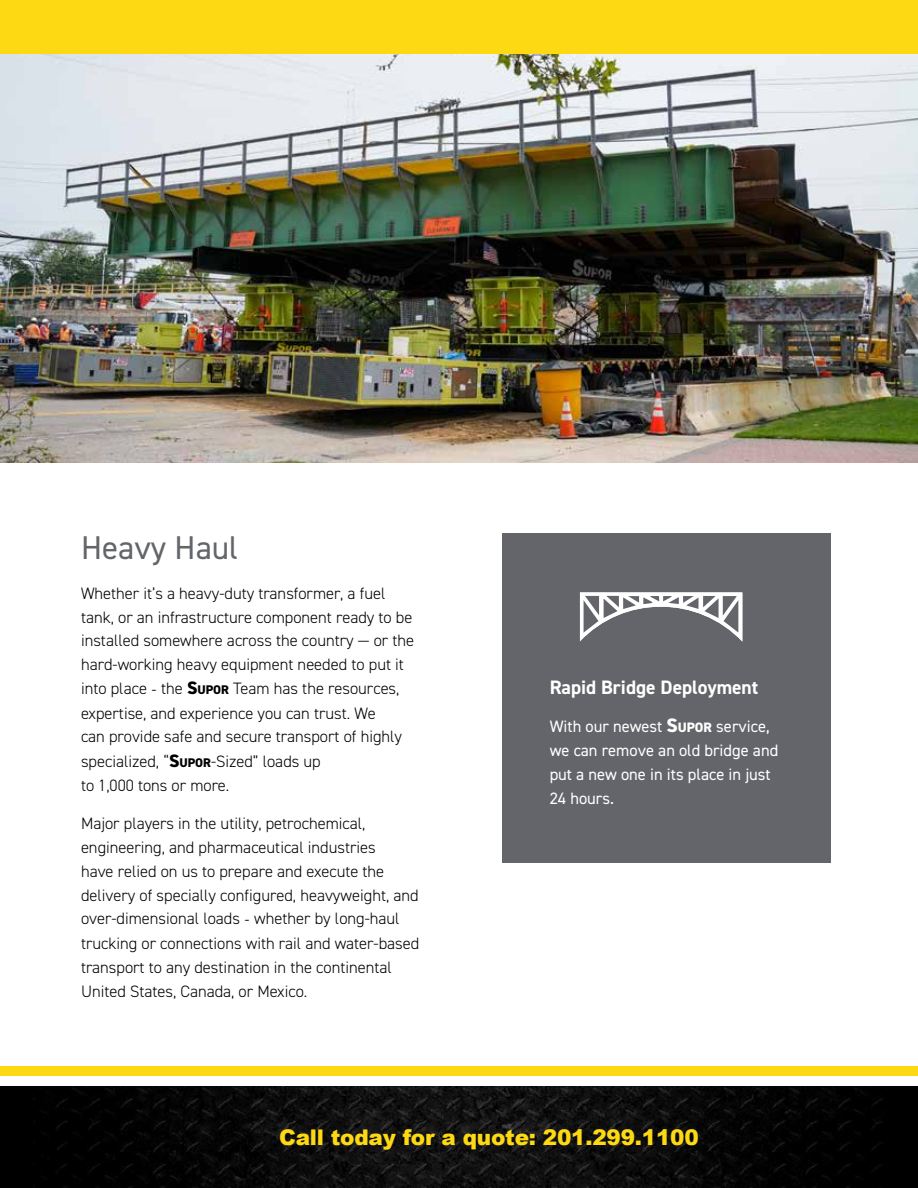
<style>
.page{position:relative;width:918px;height:1188px;background:#fff}
.page>*{position:absolute;margin:0;border:0;box-sizing:border-box;transform-origin:0 0}
.t1{font:33px "DIN2014";color:#63656a}
.t2{font:900 21.6px "Arial";letter-spacing:-.01em;color:#fdd913}
.t3{font:700 19.5px "DIN2014";color:#fff}
.t4{font:300 16.5px/24px "DIN2014";color:#000}
.t5{font:16.5px/24px "DIN2014";color:#fff}
.s1{font-family:"Minion Pro";font-weight:400}
.s2{font-weight:800;font-size:18px}
.s3{font-weight:800;font-size:12.6px}
.s4{font-weight:800;font-size:19.5px}
.s5{font-weight:800;font-size:13.65px}
</style>
<div class="page">
<img style="left:0;top:54px;width:918px;height:408px">
<div style="left:0;top:0;width:918px;height:54px;background:#fdd913"></div>
<svg style="left:0;top:1086px;width:918px;height:102px;background:#090909"></svg>
<div style="left:0;top:1066px;width:918px;height:10px;background:#fdd913"></div>
<div style="left:502px;top:533px;width:329px;height:329px;background:#63656a"></div>
<svg style="left:580px;top:592px;width:162px;height:49px"></svg>
<h1 class="t1" style="left:81px;top:527px;width:159px">Heavy Haul</h1>
<p class="t4" style="left:81px;top:582px;width:335px">Whether it’s a heavy-duty transformer, a fuel tank, or an infrastructure component ready to be installed somewhere across the country — or the hard-working heavy equipment needed to put it into place <span class="s1">-</span> the <span class="s2">S</span><span class="s3">UPOR</span> Team has the resources, expertise, and experience you can trust. We<br>can provide safe and secure transport of highly specialized, “<span class="s2">S</span><span class="s3">UPOR</span>-Sized” loads up<br>to 1,000 tons or more.</p>
<p class="t4" style="left:81px;top:811px;width:339px">Major players in the utility, petrochemical, engineering, and pharmaceutical industries<br>have relied on us to prepare and execute the delivery of specially configured, heavyweight, and over-dimensional loads <span class="s1">-</span> whether by long-haul</p>
<p class="t4" style="left:81px;top:931px;width:340px">trucking or connections with rail and water-based transport to any destination in the continental<br>United States, Canada, or Mexico.</p>
<p class="t3" style="left:550px;top:674px;width:210px">Rapid Bridge Deployment</p>
<p class="t5" style="left:550px;top:714px;width:230px">With our newest <span class="s4">S</span><span class="s5">UPOR</span> service, we can remove an old bridge and put a new one in its place in just<br>24 hours.</p>
<h2 class="t2" style="left:279px;top:1121px;width:421px">Call today for a quote: 201.299.1100</h2>
</div>
